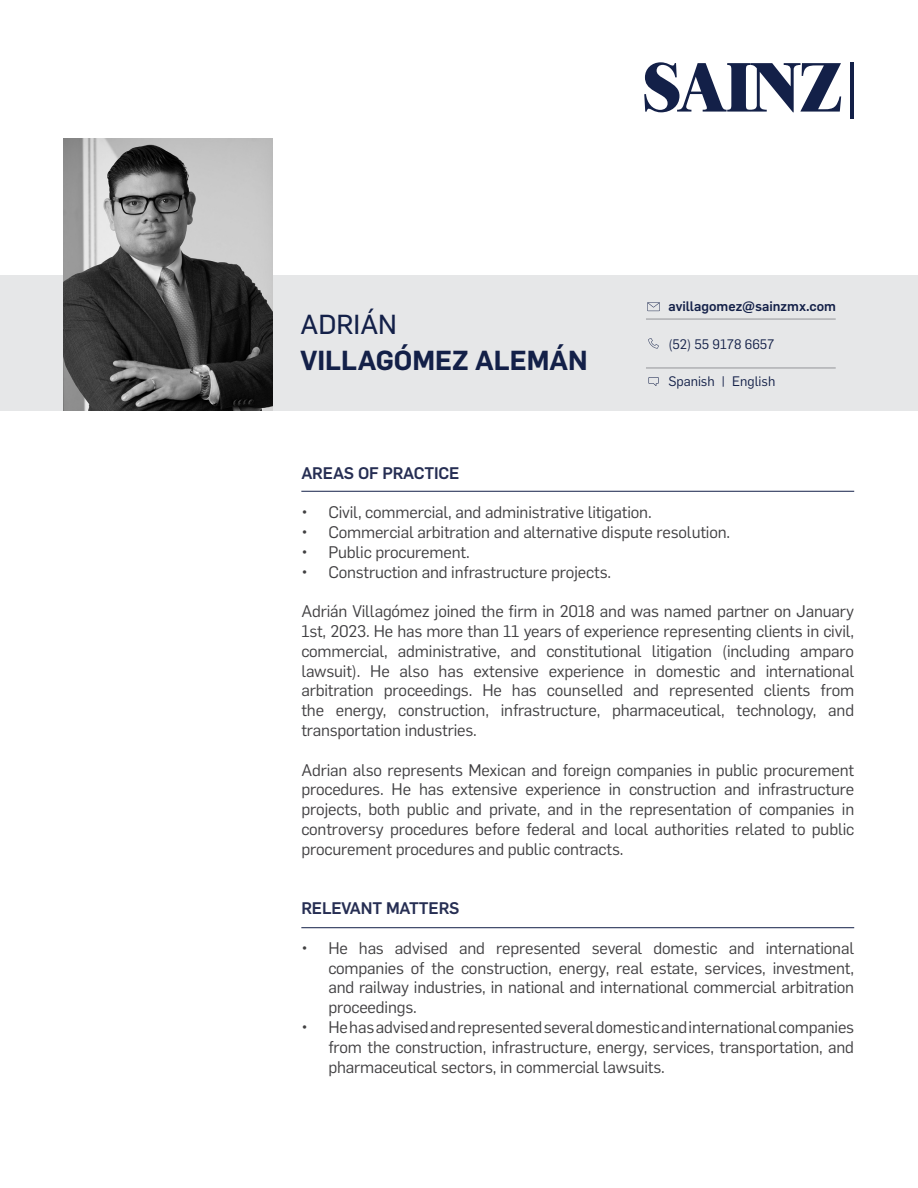
<style>
.page{position:relative;width:918px;height:1188px;background:#fff}
.page>*{position:absolute;margin:0;border:0;box-sizing:border-box;transform-origin:0 0}
.t1{font:600 27px "Flama";color:#132048}
.t2{font:27px "Flama Basic";color:#132048}
.t3{font:16.5px/19.8px "Flama";letter-spacing:-.01em;color:#414042;text-align:justify}
.t4{font:500 16.5px "Flama";letter-spacing:-.01em;color:#262e53}
.t5{font:13.5px "Flama";color:#132048}
.t6{font:500 13.5px "Flama";color:#132048}
</style>
<div class="page">
<div style="left:0;top:275px;width:918px;height:136px;background:#e6e7e8"></div>
<svg style="left:648px;top:338px;width:11px;height:11px"></svg>
<svg style="left:647px;top:302px;width:13px;height:9px"></svg>
<svg style="left:648px;top:377px;width:11px;height:9px"></svg>
<hr style="left:646px;top:319px;width:190px;height:1px;background:#939598">
<hr style="left:646px;top:368px;width:190px;height:1px;background:#939598">
<hr style="left:301px;top:927px;width:553px;height:1px;background:#132048">
<hr style="left:301px;top:491px;width:553px;height:1px;background:#132048">
<hr style="left:850px;top:63px;width:4px;height:56px;background:#132048">
<svg style="left:644px;top:62px;width:197px;height:50px"></svg>
<img style="left:64px;top:139px;width:209px;height:272px">
<p class="t6" style="left:668px;top:296px;width:169px">avillagomez@sainzmx.com</p>
<h1 class="t2" style="left:301px;top:305px;width:98px">ADRIÁN</h1>
<h1 class="t1" style="left:301px;top:341px;width:289px">VILLAGÓMEZ ALEMÁN</h1>
<p class="t5" style="left:668px;top:334px;width:107px">(52) 55 9178 6657</p>
<p class="t5" style="left:668px;top:372px;width:108px">Spanish | English</p>
<p class="t4" style="left:301px;top:461px;width:160px">AREAS OF PRACTICE</p>
<p class="t3" style="left:301px;top:501px;width:352px">• Civil, commercial, and administrative litigation.</p>
<p class="t3" style="left:301px;top:521px;width:430px">• Commercial arbitration and alternative dispute resolution.</p>
<p class="t3" style="left:301px;top:541px;width:170px">• Public procurement.</p>
<p class="t3" style="left:301px;top:561px;width:311px">• Construction and infrastructure projects.</p>
<p class="t3" style="left:301px;top:600px;width:554px">Adrián Villagómez joined the firm in 2018 and was named partner on January 1st, 2023. He has more than 11 years of experience representing clients in civil, commercial, administrative, and constitutional litigation (including amparo lawsuit). He also has extensive experience in domestic and international arbitration proceedings. He has counselled and represented clients from the energy, construction, infrastructure, pharmaceutical, technology, and transportation industries.</p>
<p class="t3" style="left:301px;top:759px;width:554px">Adrian also represents Mexican and foreign companies in public procurement procedures. He has extensive experience in construction and infrastructure projects, both public and private, and in the representation of companies in controversy procedures before federal and local authorities related to public procurement procedures and public contracts.</p>
<p class="t4" style="left:301px;top:896px;width:160px">RELEVANT MATTERS</p>
<p class="t3" style="left:328px;top:937px;width:527px;text-indent:-27px">• He has advised and represented several domestic and international companies of the construction, energy, real estate, services, investment, and railway industries, in national and international commercial arbitration proceedings.</p>
<p class="t3" style="left:328px;top:1016px;width:527px;text-indent:-27px">• He has advised and represented several domestic and international companies from the construction, infrastructure, energy, services, transportation, and pharmaceutical sectors, in commercial lawsuits.</p>
</div>
